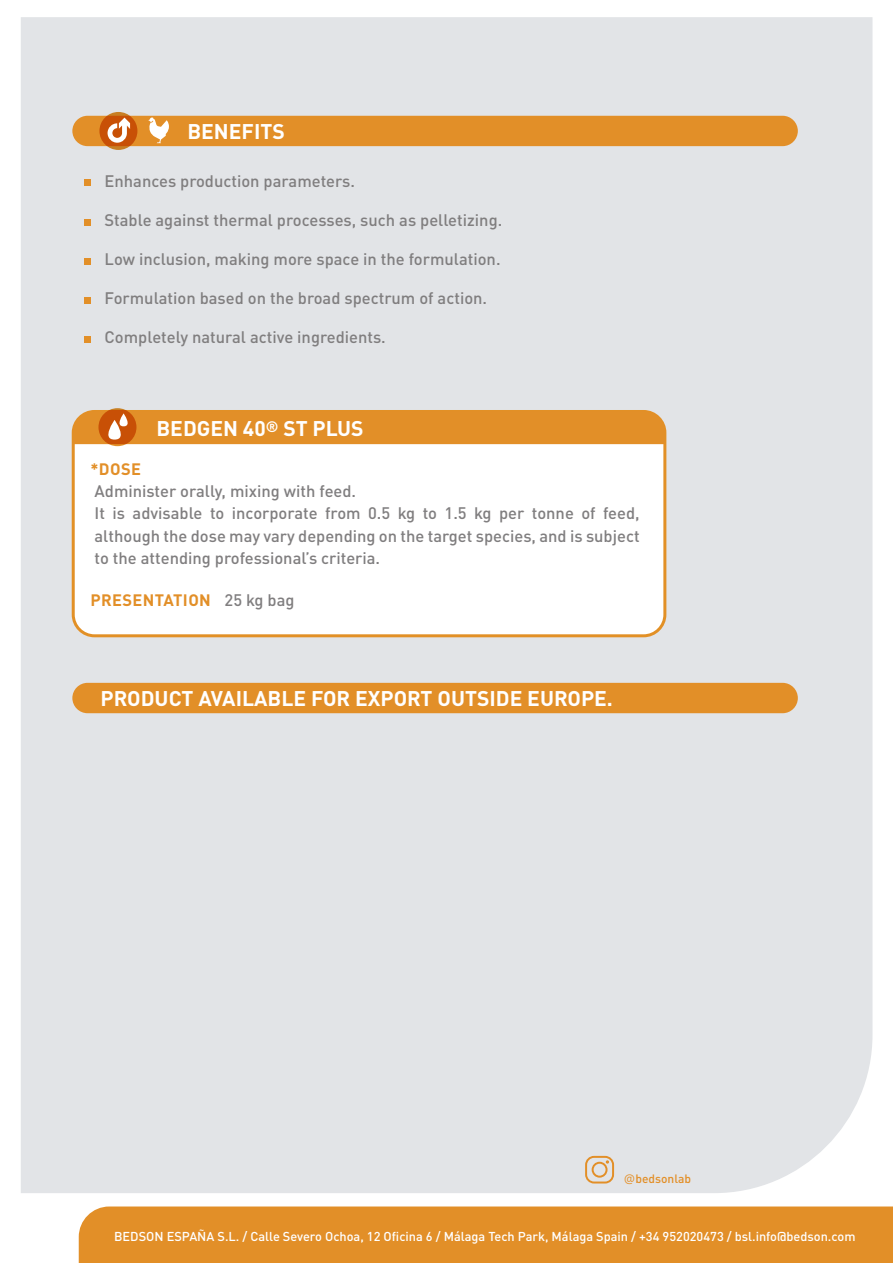
<style>
.page{position:relative;width:893px;height:1263px;background:#fff}
.page>*{position:absolute;margin:0;border:0;box-sizing:border-box;transform-origin:0 0}
.t1{font:700 21px "DIN Pro";color:#fff}
.t2{font:500 16.5px/22.5px "DIN Pro";color:#807e7f}
.t3{font:700 16.35px "DIN Pro";letter-spacing:.025em;color:#e28f28}
.t4{font:500 12.75px "DIN Pro";color:#fff}
.t5{font:500 12px "DIN Pro";color:#e28f28}
.s1{font-weight:500;font-size:16.5px;color:#807e7f}
.s2{font-family:"Myanmar Text";font-weight:400}
</style>
<div class="page">
<div style="left:21px;top:17px;width:851px;height:1176px;background:#e2e4e7"></div>
<div style="left:79px;top:1206px;width:814px;height:57px;background:#e28f28"></div>
<div style="left:73px;top:411px;width:592px;height:225px;background:#fff;border-radius:21px"></div>
<div style="left:72px;top:410px;width:594px;height:227px;border:3px solid #e29026;border-radius:21px"></div>
<svg style="left:98px;top:408px;width:38px;height:38px"></svg>
<div style="left:73px;top:411px;width:592px;height:33px;background:#e28f28"></div>
<div style="left:72px;top:116px;width:726px;height:30px;background:#e28f28;border-radius:15px"></div>
<svg style="left:99px;top:112px;width:38px;height:38px"></svg>
<svg style="left:108px;top:118px;width:22px;height:25px"></svg>
<svg style="left:84px;top:180px;width:6px;height:6px"></svg>
<svg style="left:84px;top:258px;width:6px;height:6px"></svg>
<div style="left:84px;top:336px;width:6px;height:7px;background:#e28f28"></div>
<div style="left:84px;top:297px;width:6px;height:7px;background:#e28f28"></div>
<svg style="left:149px;top:118px;width:20px;height:25px"></svg>
<div style="left:72px;top:683px;width:726px;height:30px;background:#e28f28;border-radius:15px"></div>
<svg style="left:84px;top:219px;width:6px;height:6px"></svg>
<svg style="left:585px;top:1156px;width:29px;height:27px"></svg>
<p class="t1" style="left:187px;top:114px;width:99px">BENEFITS</p>
<p class="t2" style="left:105px;top:168px;width:252px">Enhances production parameters.</p>
<p class="t2" style="left:105px;top:207px;width:399px">Stable against thermal processes, such as pelletizing.</p>
<p class="t2" style="left:105px;top:246px;width:397px">Low inclusion, making more space in the formulation.</p>
<p class="t2" style="left:105px;top:285px;width:384px">Formulation based on the broad spectrum of action.</p>
<p class="t2" style="left:105px;top:324px;width:283px">Completely natural active ingredients.</p>
<p class="t3" style="left:90px;top:456px;width:52px">*DOSE</p>
<p class="t1" style="left:156px;top:411px;width:209px">BEDGEN 40<sup>®</sup> ST PLUS</p>
<p class="t2" style="left:95px;top:478px;width:547px">Administer orally, mixing with feed.<br>It is advisable to incorporate from 0.5 kg to 1.5 kg per tonne of feed, although the dose may vary depending on the target species, and is subject to the attending professional’s criteria.</p>
<p class="t3" style="left:90px;top:586px;width:206px">PRESENTATION <span class="s1">25 kg bag</span></p>
<p class="t1" style="left:101px;top:681px;width:514px">PRODUCT AVAILABLE FOR EXPORT OUTSIDE EUROPE.</p>
<p class="t5" style="left:624px;top:1169px;width:69px"><span class="s2">@</span>bedsonlab</p>
<p class="t4" style="left:114px;top:1226px;width:743px">BEDSON ESPAÑA S.L. / Calle Severo Ochoa, 12 Oficina 6 / Málaga Tech Park, Málaga Spain / +34 952020473 / bsl.info@bedson.com</p>
</div>
